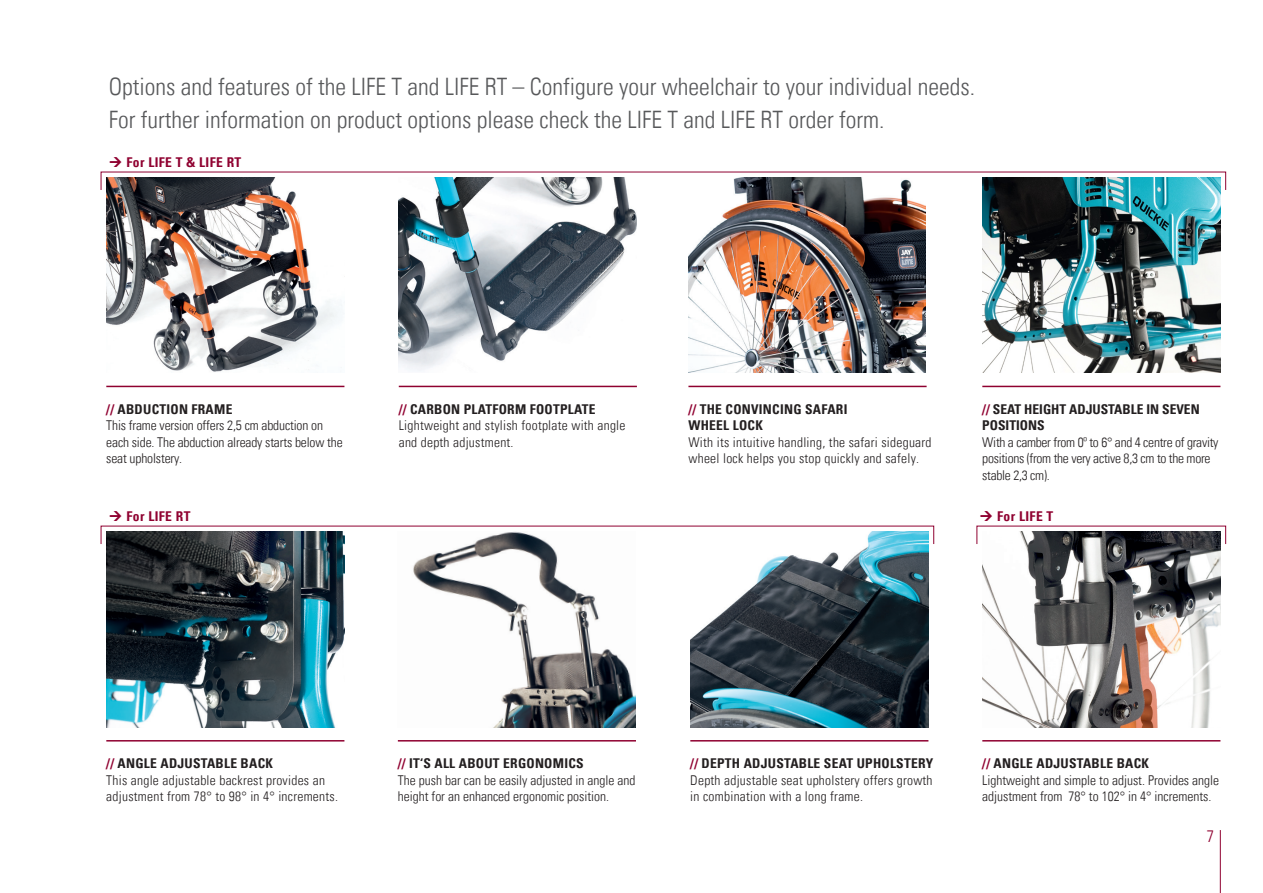
<style>
.page{position:relative;width:1263px;height:893px;background:#fff}
.page>*{position:absolute;margin:0;border:0;box-sizing:border-box;transform-origin:0 0}
.Intro_Univers_Com{font:24px/33px "Univers Com 47 Light Cond";color:#57585a}
.t1{font:16.5px "Univers Com 47 Light Cond";color:#8f0130}
.Legend_Univers_Com{font:13.5px/16.5px "Univers Com 47 Light Cond";letter-spacing:.02em;color:#231f20}
.Legend_Univers_Com-2{font:13.5px/16.5px "Univers Com 47 Light Cond";color:#231f20}
.Legend_Head__Univers{font:13.5px/16.5px "Univers Com 67 Bold Cond";letter-spacing:.02em;color:#231f20}
.Legend_Univers_Com-3{font:13.5px/16.5px "Univers Com 47 Light Cond";letter-spacing:-.02em;color:#231f20}
.Legend_Head__Univers-2{font:13.5px/16.5px "Univers Com 67 Bold Cond";color:#231f20}
.Legend_Univers_Com-4{font:13.5px "Univers Com 67 Bold Cond";letter-spacing:.03em;color:#8f0130}
.s1{color:#8f0130}
</style>
<div class="page">
<hr style="left:106px;top:386px;width:238px;height:1px;background:#8f0130">
<img style="left:106px;top:177px;width:236px;height:195px">
<hr style="left:399px;top:386px;width:238px;height:1px;background:#8f0130">
<img style="left:399px;top:177px;width:238px;height:194px">
<hr style="left:688px;top:386px;width:238px;height:1px;background:#8f0130">
<img style="left:688px;top:177px;width:237px;height:196px">
<hr style="left:982px;top:386px;width:238px;height:1px;background:#8f0130">
<img style="left:982px;top:177px;width:238px;height:196px">
<hr style="left:106px;top:740px;width:238px;height:1px;background:#8f0130">
<img style="left:106px;top:532px;width:238px;height:195px">
<hr style="left:398px;top:740px;width:238px;height:1px;background:#8f0130">
<img style="left:413px;top:532px;width:223px;height:195px">
<hr style="left:690px;top:740px;width:238px;height:1px;background:#8f0130">
<img style="left:690px;top:532px;width:238px;height:195px">
<hr style="left:982px;top:740px;width:238px;height:1px;background:#8f0130">
<img style="left:982px;top:532px;width:238px;height:195px">
<hr style="left:1220px;top:830px;width:1px;height:63px;background:#8f0130">
<p class="Intro_Univers_Com" style="left:109px;top:70px;width:868px">Options and features of the LIFE T and LIFE RT – Configure your wheelchair to your individual needs.<br>For further information on product options please check the LIFE T and LIFE RT order form.</p>
<p class="Legend_Univers_Com-4" style="left:126px;top:154px;width:116px">For LIFE T &amp; LIFE RT</p>
<p class="Legend_Head__Univers" style="left:106px;top:401px;width:128px"><span class="s1">//</span> ABDUCTION FRAME</p>
<p class="Legend_Univers_Com-2" style="left:106px;top:417px;width:238px">This frame version offers 2,5 cm abduction on each side. The abduction already starts below the seat upholstery.</p>
<p class="Legend_Head__Univers" style="left:399px;top:401px;width:198px"><span class="s1">//</span> CARBON PLATFORM FOOTPLATE</p>
<p class="Legend_Univers_Com" style="left:399px;top:417px;width:228px">Lightweight and stylish footplate with angle and depth adjustment.</p>
<p class="Legend_Head__Univers" style="left:688px;top:401px;width:161px"><span class="s1">//</span> THE CONVINCING SAFARI<br>WHEEL LOCK</p>
<p class="Legend_Univers_Com" style="left:688px;top:434px;width:245px">With its intuitive handling, the safari sideguard wheel lock helps you stop quickly and safely.</p>
<p class="Legend_Head__Univers-2" style="left:982px;top:401px;width:219px"><span class="s1">//</span> SEAT HEIGHT ADJUSTABLE IN SEVEN<br>POSITIONS</p>
<p class="Legend_Univers_Com-3" style="left:982px;top:434px;width:238px">With a camber from 0º to 6° and 4 centre of gravity positions (from the very active 8,3 cm to the more stable 2,3 cm).</p>
<p class="Legend_Univers_Com-4" style="left:126px;top:508px;width:66px">For LIFE RT</p>
<p class="Legend_Univers_Com-4" style="left:997px;top:508px;width:58px">For LIFE T</p>
<p class="Legend_Head__Univers" style="left:106px;top:755px;width:168px"><span class="s1">//</span> ANGLE ADJUSTABLE BACK</p>
<p class="Legend_Univers_Com" style="left:106px;top:772px;width:233px">This angle adjustable backrest provides an adjustment from 78° to 98° in 4° increments.</p>
<p class="Legend_Head__Univers" style="left:398px;top:755px;width:187px"><span class="s1">//</span> IT‘S ALL ABOUT ERGONOMICS</p>
<p class="Legend_Univers_Com-2" style="left:398px;top:772px;width:239px">The push bar can be easily adjusted in angle and height for an enhanced ergonomic position.</p>
<p class="Legend_Head__Univers" style="left:690px;top:755px;width:244px"><span class="s1">//</span> DEPTH ADJUSTABLE SEAT UPHOLSTERY</p>
<p class="Legend_Univers_Com" style="left:690px;top:772px;width:244px">Depth adjustable seat upholstery offers growth in combination with a long frame.</p>
<p class="Legend_Head__Univers" style="left:982px;top:755px;width:168px"><span class="s1">//</span> ANGLE ADJUSTABLE BACK</p>
<p class="Legend_Univers_Com-2" style="left:982px;top:772px;width:238px">Lightweight and simple to adjust. Provides angle adjustment from 78° to 102° in 4° increments.</p>
<p class="t1" style="left:1207px;top:826px;width:9px">7</p>
</div>
